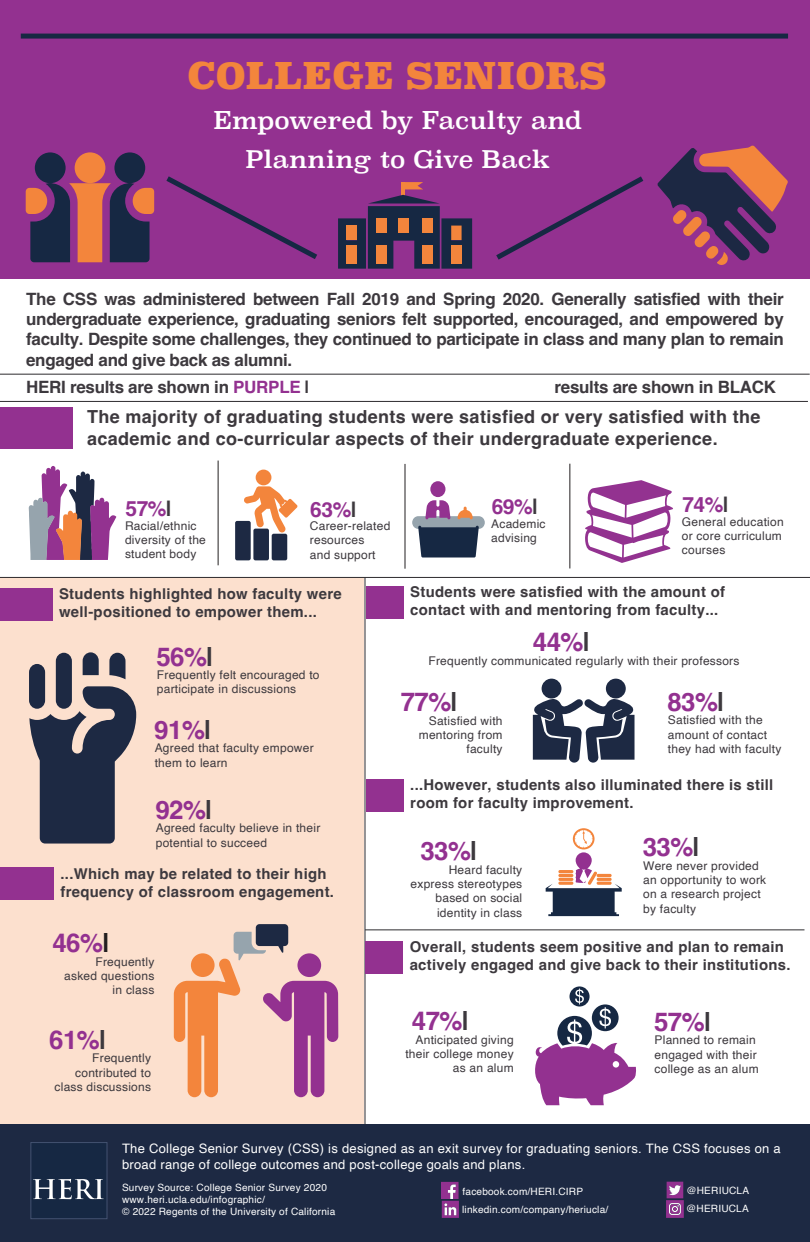
<style>
.page{position:relative;width:810px;height:1242px;background:#fff}
.page>*{position:absolute;margin:0;border:0;box-sizing:border-box;transform-origin:0 0}
.t1{font:900 36px "Superclarendon";color:#f3853c}
.t2{font:700 25.9px "Helvetica";letter-spacing:-.02em;color:#933190}
.t3{font:24px/39.5px "Superclarendon";color:#fff;text-align:center}
.t4{font:700 21px "Helvetica";letter-spacing:-.02em;color:#933190}
.t5{font:700 18px/21.6px "Helvetica";letter-spacing:.02em;color:#3d393e}
.t6{font:700 17px/20.4px "Helvetica";letter-spacing:-.015em;color:#3d393e;text-align:justify}
.t7{font:700 14.9px/17.9px "Helvetica";letter-spacing:.02em;color:#3d393e}
.t8{font:13px/15.6px "Helvetica";letter-spacing:.02em;color:#fff}
.t9{font:12px/14.4px "Helvetica";letter-spacing:.02em;color:#3d393e}
.t10{font:10.1px/12.1px "Helvetica";letter-spacing:.02em;color:#fff}
.s1{color:#933190}
.s2{color:#3d393e}
.s3{color:#231f20}
</style>
<div class="page">
<div style="left:0;top:577px;width:364px;height:548px;background:#fce0ce"></div>
<div style="left:0;top:1125px;width:810px;height:117px;background:#1d2943"></div>
<div style="left:30px;top:1142px;width:77px;height:77px;background:#162843;border:1px solid #435270"></div>
<svg style="left:33px;top:1179px;width:71px;height:20px"></svg>
<div style="left:0;top:407px;width:73px;height:42px;background:#933190"></div>
<div style="left:366px;top:586px;width:37px;height:33px;background:#933190"></div>
<div style="left:412px;top:516px;width:73px;height:13px;background:#96a4ad;border-radius:6px"></div>
<svg style="left:425px;top:500px;width:25px;height:19px"></svg>
<div style="left:430px;top:481px;width:15px;height:16px;background:#933290;border-radius:50%"></div>
<svg style="left:418px;top:526px;width:61px;height:32px;background:#2b3c54"></svg>
<svg style="left:458px;top:507px;width:15px;height:12px"></svg>
<hr style="left:0;top:401px;width:808px;height:1px;background:#2d2b2e">
<hr style="left:365px;top:577px;width:1px;height:548px;background:#2d2b2e">
<svg style="left:667px;top:1182px;width:16px;height:36px"></svg>
<svg style="left:442px;top:1182px;width:17px;height:36px"></svg>
<svg style="left:29px;top:466px;width:88px;height:94px"></svg>
<div style="left:542px;top:679px;width:19px;height:20px;background:#1d2943;border-radius:50%"></div>
<svg style="left:533px;top:699px;width:102px;height:64px"></svg>
<div style="left:606px;top:679px;width:20px;height:20px;background:#1d2943;border-radius:50%"></div>
<svg style="left:535px;top:986px;width:101px;height:119px"></svg>
<svg style="left:585px;top:480px;width:88px;height:83px"></svg>
<div style="left:256px;top:470px;width:15px;height:15px;background:#f3853c;border-radius:50%"></div>
<svg style="left:244px;top:486px;width:54px;height:47px"></svg>
<div style="left:235px;top:521px;width:16px;height:39px;background:#1d2943;border-radius:2px"></div>
<div style="left:253px;top:529px;width:16px;height:31px;background:#1d2943;border-radius:2px"></div>
<div style="left:272px;top:534px;width:15px;height:26px;background:#1d2943;border-radius:2px"></div>
<svg style="left:546px;top:828px;width:76px;height:88px"></svg>
<hr style="left:0;top:577px;width:810px;height:1px;background:#2d2b2e">
<div style="left:0;top:588px;width:52px;height:33px;background:#933190"></div>
<svg style="left:29px;top:652px;width:107px;height:192px"></svg>
<div style="left:0;top:867px;width:53px;height:33px;background:#933190"></div>
<svg style="left:174px;top:924px;width:164px;height:173px"></svg>
<div style="left:366px;top:779px;width:37px;height:32px;background:#933190"></div>
<hr style="left:365px;top:930px;width:439px;height:1px;background:#2d2b2e">
<div style="left:365px;top:941px;width:38px;height:33px;background:#933190"></div>
<div style="left:0;top:0;width:810px;height:278px;background:#933190"></div>
<div style="left:21px;top:34px;width:767px;height:5px;background:#162843"></div>
<svg style="left:166px;top:176px;width:151px;height:83px"></svg>
<hr style="left:401px;top:182px;width:4px;height:15px;background:#f3853c">
<svg style="left:405px;top:182px;width:18px;height:7px"></svg>
<svg style="left:338px;top:195px;width:134px;height:74px"></svg>
<div style="left:451px;top:245px;width:11px;height:19px;background:#f3853c"></div>
<div style="left:376px;top:218px;width:10px;height:15px;background:#f3853c"></div>
<div style="left:422px;top:245px;width:11px;height:19px;background:#f3853c"></div>
<div style="left:376px;top:245px;width:10px;height:19px;background:#f3853c"></div>
<div style="left:398px;top:218px;width:10px;height:15px;background:#f3853c"></div>
<div style="left:422px;top:218px;width:11px;height:15px;background:#f3853c"></div>
<svg style="left:26px;top:152px;width:128px;height:110px"></svg>
<svg style="left:658px;top:145px;width:130px;height:120px"></svg>
<svg style="left:496px;top:176px;width:148px;height:84px"></svg>
<hr style="left:0;top:374px;width:810px;height:1px;background:#2d2b2e">
<h1 class="t1" style="left:188px;top:51px;width:421px">COLLEGE SENIORS</h1>
<h3 class="t3" style="left:214px;top:102px;width:370px">Empowered by Faculty and<br>Planning to Give Back</h3>
<p class="t6" style="left:26px;top:290px;width:759px">The CSS was administered between Fall 2019 and Spring 2020. Generally satisfied with their undergraduate experience, graduating seniors felt supported, encouraged, and empowered by faculty. Despite some challenges, they continued to participate in class and many plan to remain engaged and give back as alumni.</p>
<h3 class="t6" style="left:26px;top:379px;width:285px">HERI results are shown in <span class="s1">PURPLE</span> |</h3>
<h3 class="t6" style="left:555px;top:379px;width:223px">results are shown in BLACK</h3>
<h3 class="t5" style="left:87px;top:408px;width:675px">The majority of graduating students were satisfied or very satisfied with the academic and co-curricular aspects of their undergraduate experience.</h3>
<h3 class="t4" style="left:125px;top:496px;width:48px">57%<span class="s2">|</span></h3>
<p class="t9" style="left:125px;top:519px;width:82px">Racial/ethnic diversity of the student body</p>
<h3 class="t4" style="left:310px;top:497px;width:48px">63%<span class="s2">|</span></h3>
<p class="t9" style="left:310px;top:519px;width:82px">Career-related resources<br>and support</p>
<p class="t7" style="left:59px;top:587px;width:284px">Students highlighted how faculty were well-positioned to empower them...</p>
<h2 class="t2" style="left:156px;top:641px;width:59px">56%<span class="s2">|</span></h2>
<p class="t9" style="left:157px;top:668px;width:164px">Frequently felt encouraged to participate in discussions</p>
<h2 class="t2" style="left:154px;top:714px;width:59px">91%<span class="s2">|</span></h2>
<p class="t9" style="left:155px;top:741px;width:160px">Agreed that faculty empower them to learn</p>
<h2 class="t2" style="left:155px;top:794px;width:59px">92%<span class="s2">|</span></h2>
<p class="t9" style="left:156px;top:821px;width:166px">Agreed faculty believe in their potential to succeed</p>
<p class="t7" style="left:61px;top:866px;width:275px">...Which may be related to their high frequency of classroom engagement.</p>
<h2 class="t2" style="left:52px;top:927px;width:59px">46%<span class="s3">|</span></h2>
<p class="t9" style="left:64px;top:954px;width:92px;text-align:right">Frequently asked questions in class</p>
<h2 class="t2" style="left:49px;top:1024px;width:59px">61%<span class="s2">|</span></h2>
<p class="t9" style="left:55px;top:1051px;width:98px;text-align:right">Frequently contributed to class discussions</p>
<h3 class="t4" style="left:682px;top:492px;width:48px">74%<span class="s2">|</span></h3>
<p class="t9" style="left:682px;top:515px;width:103px">General education or core curriculum courses</p>
<p class="t7" style="left:410px;top:585px;width:316px">Students were satisfied with the amount of contact with and mentoring from faculty...</p>
<h3 class="t4" style="left:492px;top:494px;width:48px">69%<span class="s2">|</span></h3>
<p class="t9" style="left:491px;top:517px;width:56px">Academic advising</p>
<h2 class="t2" style="left:533px;top:626px;width:59px">44%<span class="s2">|</span></h2>
<p class="t9" style="left:429px;top:654px;width:313px">Frequently communicated regularly with their professors</p>
<h2 class="t2" style="left:667px;top:686px;width:59px">83%<span class="s2">|</span></h2>
<p class="t9" style="left:668px;top:713px;width:115px">Satisfied with the amount of contact they had with faculty</p>
<h2 class="t2" style="left:401px;top:687px;width:59px">77%<span class="s2">|</span></h2>
<p class="t9" style="left:419px;top:714px;width:85px;text-align:right">Satisfied with mentoring from faculty</p>
<p class="t7" style="left:410px;top:778px;width:365px">...However, students also illuminated there is still room for faculty improvement.</p>
<h2 class="t2" style="left:420px;top:836px;width:59px">33%<span class="s2">|</span></h2>
<p class="t9" style="left:411px;top:863px;width:113px;text-align:right">Heard faculty express stereotypes based on social identity in class</p>
<h2 class="t2" style="left:643px;top:831px;width:59px">33%<span class="s2">|</span></h2>
<p class="t9" style="left:643px;top:859px;width:125px">Were never provided an opportunity to work on a research project by faculty</p>
<p class="t7" style="left:410px;top:940px;width:382px">Overall, students seem positive and plan to remain actively engaged and give back to their institutions.</p>
<h2 class="t2" style="left:412px;top:1005px;width:59px">47%<span class="s2">|</span></h2>
<p class="t9" style="left:405px;top:1033px;width:110px;text-align:right">Anticipated giving their college money as an alum</p>
<h2 class="t2" style="left:654px;top:1006px;width:59px">57%<span class="s2">|</span></h2>
<p class="t9" style="left:655px;top:1033px;width:106px">Planned to remain engaged with their college as an alum</p>
<p class="t8" style="left:122px;top:1141px;width:660px">The College Senior Survey (CSS) is designed as an exit survey for graduating seniors. The CSS focuses on a broad range of college outcomes and post-college goals and plans.</p>
<p class="t10" style="left:122px;top:1182px;width:215px">Survey Source: College Senior Survey 2020 www.heri.ucla.edu/infographic/<br>© 2022 Regents of the University of California</p>
<p class="t10" style="left:463px;top:1185px;width:122px">facebook.com/HERI.CIRP</p>
<p class="t10" style="left:462px;top:1203px;width:148px">linkedin.com/company/heriucla/</p>
<p class="t10" style="left:686px;top:1185px;width:64px">@HERIUCLA</p>
<p class="t10" style="left:686px;top:1203px;width:64px">@HERIUCLA</p>
</div>
